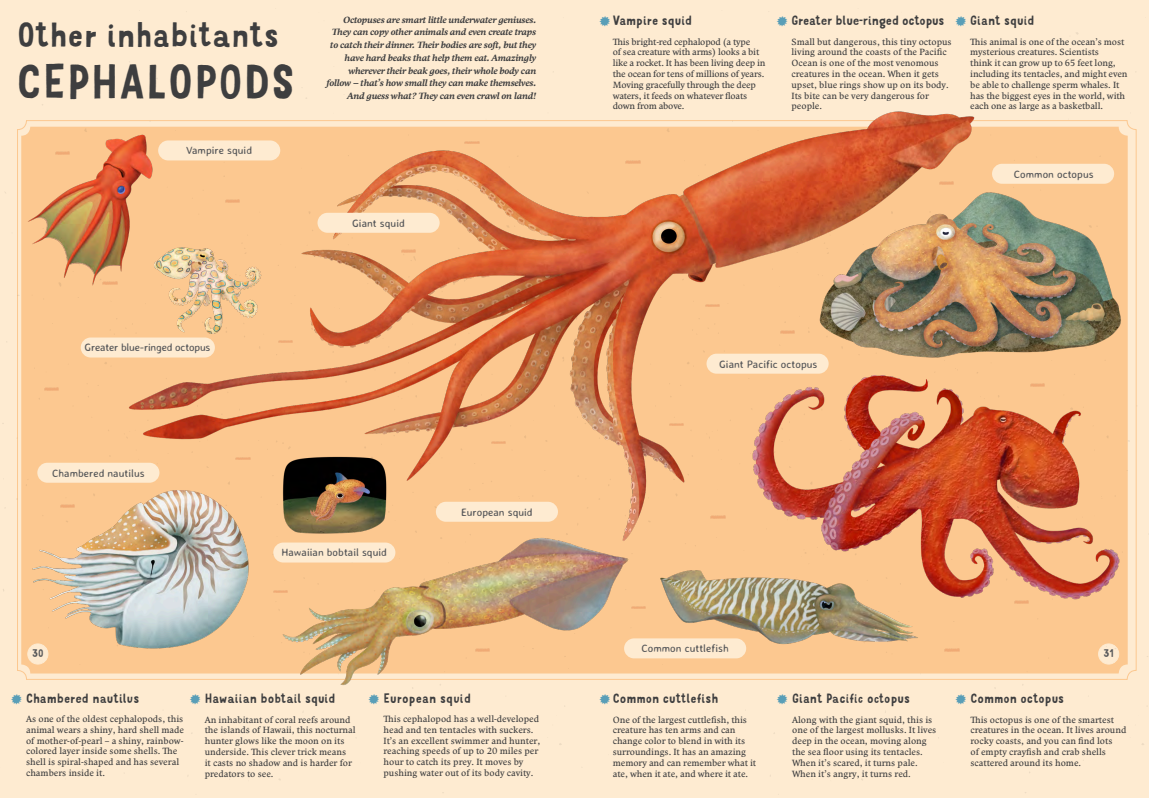
<style>
.page{position:relative;width:1149px;height:798px;background:#fff}
.page>*{position:absolute;margin:0;border:0;box-sizing:border-box;transform-origin:0 0}
.PODkap{font:46.5px "Mr Dodo";letter-spacing:.01em;color:#3e3e3f}
.PODkap-2{font:33px "Mr Dodo";color:#3e3e3f}
.text{font:15px "Mr Dodo";color:#599eb7}
.ZVÍŘATA{font:12.75px "Mr Dodo";color:#3e3e3f}
.ZVÍŘATA-2{font:12.75px "Mr Dodo";letter-spacing:-.02em;color:#3e3e3f}
.popisky{font:10.73px "Averia Sans Libre";color:#57585a}
.popisky-2{font:10.73px "Averia Sans Libre";letter-spacing:-.02em;color:#57585a}
.t1{font:10.5px "Mr Dodo";color:#57585a}
.text-2{font:9px/10.8px "Comenia Serif Pro";color:#3e3e3f}
.úvodní_text{font:italic 700 9px/12.8px "Comenia Serif Pro";letter-spacing:-.02em;color:#3e3e3f;text-align:right}
.text-3{font:9px/10.8px "Comenia Serif Pro";letter-spacing:-.02em;color:#3e3e3f}
</style>
<div class="page">
<img style="left:0;top:0;width:1148px;height:797px">
<img style="left:123px;top:110px;width:854px;height:435px">
<img style="left:23px;top:132px;width:135px;height:157px">
<img style="left:150px;top:231px;width:117px;height:106px">
<img style="left:258px;top:519px;width:382px;height:192px">
<img style="left:816px;top:155px;width:311px;height:212px">
<img style="left:743px;top:294px;width:383px;height:305px">
<img style="left:657px;top:567px;width:268px;height:81px">
<img style="left:23px;top:486px;width:234px;height:178px">
<img style="left:282px;top:454px;width:106px;height:80px">
<div style="left:317px;top:213px;width:122px;height:20px;background:#feebd1;border-radius:10px"></div>
<div style="left:158px;top:140px;width:122px;height:20px;background:#feebd1;border-radius:10px"></div>
<div style="left:81px;top:337px;width:134px;height:20px;background:#feebd1;border-radius:10px"></div>
<div style="left:37px;top:462px;width:122px;height:20px;background:#feebd1;border-radius:10px"></div>
<div style="left:991px;top:164px;width:122px;height:20px;background:#feebd1;border-radius:10px"></div>
<div style="left:706px;top:353px;width:122px;height:20px;background:#feebd1;border-radius:10px"></div>
<div style="left:273px;top:542px;width:122px;height:20px;background:#feebd1;border-radius:10px"></div>
<div style="left:436px;top:501px;width:122px;height:20px;background:#feebd1;border-radius:10px"></div>
<div style="left:624px;top:638px;width:122px;height:20px;background:#feebd1;border-radius:10px"></div>
<p class="PODkap-2" style="left:17px;top:14px;width:263px">Other inhabitants</p>
<p class="PODkap" style="left:17px;top:53px;width:280px">CEPHALOPODS</p>
<p class="popisky" style="left:186px;top:144px;width:67px">Vampire squid</p>
<p class="úvodní_text" style="left:326px;top:13px;width:211px">Octopuses are smart little underwater geniuses.<br>They can copy other animals and even create traps to catch their dinner. Their bodies are soft, but they have hard beaks that help them eat. Amazingly wherever their beak goes, their whole body can follow – that’s how small they can make themselves.<br>And guess what? They can even crawl on land!</p>
<p class="popisky" style="left:352px;top:216px;width:54px">Giant squid</p>
<p class="popisky-2" style="left:84px;top:341px;width:127px">Greater blue-ringed octopus</p>
<p class="popisky" style="left:52px;top:466px;width:94px">Chambered nautilus</p>
<p class="popisky" style="left:461px;top:505px;width:73px">European squid</p>
<p class="popisky" style="left:281px;top:546px;width:107px">Hawaiian bobtail squid</p>
<p class="ZVÍŘATA-2" style="left:791px;top:13px;width:154px">Greater blue-ringed octopus</p>
<p class="text-2" style="left:791px;top:36px;width:161px">Small but dangerous, this tiny octopus living around the coasts of the Pacific<br>Ocean is one of the most venomous creatures in the ocean. When it gets upset, blue rings show up on its body.<br>Its bite can be very dangerous for people.</p>
<p class="ZVÍŘATA" style="left:969px;top:13px;width:66px">Giant squid</p>
<p class="text-2" style="left:969px;top:36px;width:159px">This animal is one of the ocean’s most mysterious creatures. Scientists<br>think it can grow up to 65 feet long, including its tentacles, and might even be able to challenge sperm whales. It has the biggest eyes in the world, with each one as large as a basketball.</p>
<p class="ZVÍŘATA" style="left:612px;top:13px;width:81px">Vampire squid</p>
<p class="text-3" style="left:612px;top:36px;width:154px">This bright-red cephalopod (a type<br>of sea creature with arms) looks a bit like a rocket. It has been living deep in the ocean for tens of millions of years.<br>Moving gracefully through the deep waters, it feeds on whatever floats down from above.</p>
<p class="text" style="left:598px;top:12px;width:14px">✹</p>
<p class="text" style="left:775px;top:12px;width:14px">✹</p>
<p class="text" style="left:954px;top:12px;width:14px">✹</p>
<p class="popisky" style="left:718px;top:357px;width:100px">Giant Pacific octopus</p>
<p class="popisky" style="left:1013px;top:167px;width:81px">Common octopus</p>
<p class="popisky" style="left:641px;top:641px;width:89px">Common cuttlefish</p>
<p class="t1" style="left:32px;top:646px;width:13px">30</p>
<p class="t1" style="left:1102px;top:646px;width:12px">31</p>
<p class="ZVÍŘATA" style="left:970px;top:690px;width:95px">Common octopus</p>
<p class="text-2" style="left:970px;top:713px;width:157px">This octopus is one of the smartest creatures in the ocean. It lives around rocky coasts, and you can find lots<br>of empty crayfish and crab shells scattered around its home.</p>
<p class="ZVÍŘATA" style="left:383px;top:689px;width:89px">European squid</p>
<p class="text-2" style="left:383px;top:713px;width:158px">This cephalopod has a well-developed head and ten tentacles with suckers.<br>It’s an excellent swimmer and hunter, reaching speeds of up to 20 miles per hour to catch its prey. It moves by pushing water out of its body cavity.</p>
<p class="ZVÍŘATA" style="left:26px;top:689px;width:115px">Chambered nautilus</p>
<p class="text-2" style="left:26px;top:713px;width:159px">As one of the oldest cephalopods, this animal wears a shiny, hard shell made of mother-of-pearl – a shiny, rainbow&shy;colored layer inside some shells. The shell is spiral-shaped and has several chambers inside it.</p>
<p class="ZVÍŘATA" style="left:612px;top:690px;width:107px">Common cuttlefish</p>
<p class="text-2" style="left:612px;top:713px;width:145px">One of the largest cuttlefish, this creature has ten arms and can change color to blend in with its surroundings. It has an amazing memory and can remember what it ate, when it ate, and where it ate.</p>
<p class="ZVÍŘATA" style="left:205px;top:690px;width:132px">Hawaiian bobtail squid</p>
<p class="text-2" style="left:205px;top:713px;width:152px">An inhabitant of coral reefs around the islands of Hawaii, this nocturnal hunter glows like the moon on its underside. This clever trick means<br>it casts no shadow and is harder for predators to see.</p>
<p class="ZVÍŘATA" style="left:791px;top:690px;width:119px">Giant Pacific octopus</p>
<p class="text-2" style="left:791px;top:713px;width:146px">Along with the giant squid, this is one of the largest mollusks. It lives deep in the ocean, moving along the sea floor using its tentacles.<br>When it’s scared, it turns pale.<br>When it’s angry, it turns red.</p>
<p class="text" style="left:10px;top:690px;width:14px">✹</p>
<p class="text" style="left:189px;top:690px;width:14px">✹</p>
<p class="text" style="left:367px;top:690px;width:14px">✹</p>
<p class="text" style="left:598px;top:689px;width:14px">✹</p>
<p class="text" style="left:775px;top:689px;width:14px">✹</p>
<p class="text" style="left:954px;top:689px;width:14px">✹</p>
</div>
